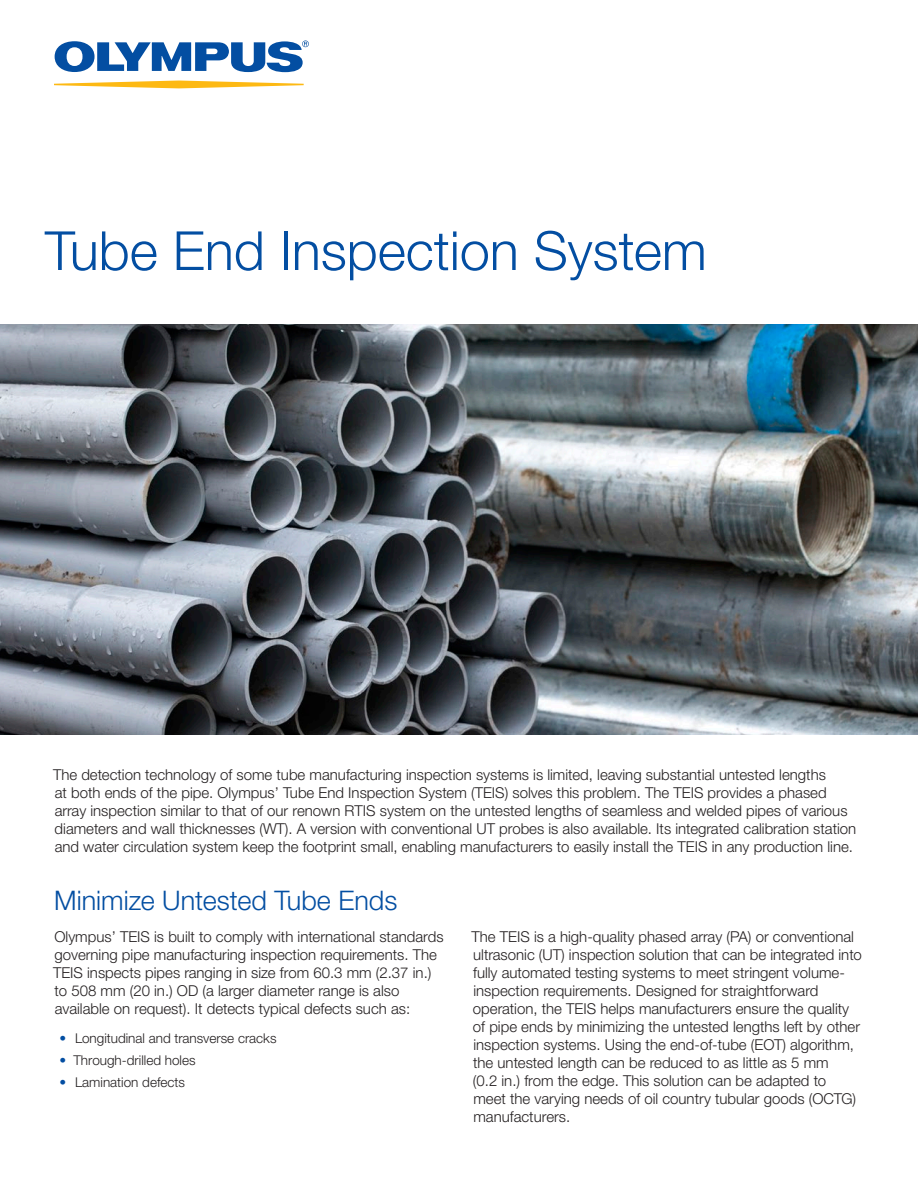
<style>
.page{position:relative;width:918px;height:1188px;background:#fff}
.page>*{position:absolute;margin:0;border:0;box-sizing:border-box;transform-origin:0 0}
.Cover_Title_1{font:300 54px "Helvetica Neue LTW1 G";color:#034ea2}
.Title_1B{font:300 27px "Helvetica Neue LTW1 G";color:#034ea2}
.Text{font:300 15px/18px "Helvetica Neue LTW1 G";color:#231f20}
.t1{font:300 13.5px "Helvetica Neue LTW1 G";color:#231f20}
.s1{color:#034ea2}
</style>
<div class="page">
<svg style="left:54px;top:81px;width:250px;height:7px"></svg>
<svg style="left:55px;top:41px;width:254px;height:31px"></svg>
<img style="left:0;top:324px;width:918px;height:410px">
<p class="Cover_Title_1" style="left:45px;top:218px;width:663px">Tube End Inspection System</p>
<p class="Text" style="left:53px;top:766px;width:805px">The detection technology of some tube manufacturing inspection systems is limited, leaving substantial untested lengths<br>at both ends of the pipe. Olympus’ Tube End Inspection System (TEIS) solves this problem. The TEIS provides a phased array inspection similar to that of our renown RTIS system on the untested lengths of seamless and welded pipes of various diameters and wall thicknesses (WT). A version with conventional UT probes is also available. Its integrated calibration station and water circulation system keep the footprint small, enabling manufacturers to easily install the TEIS in any production line.</p>
<p class="Title_1B" style="left:54px;top:884px;width:345px">Minimize Untested Tube Ends</p>
<p class="Text" style="left:53px;top:927px;width:392px">Olympus’ TEIS is built to comply with international standards governing pipe manufacturing inspection requirements. The TEIS inspects pipes ranging in size from 60.3 mm (2.37 in.) to 508 mm (20 in.) OD (a larger diameter range is also available on request). It detects typical defects such as:</p>
<p class="t1" style="left:59px;top:1030px;width:219px"><span class="s1">•</span> Longitudinal and transverse cracks</p>
<p class="t1" style="left:59px;top:1052px;width:138px"><span class="s1">•</span> Through-drilled holes</p>
<p class="t1" style="left:59px;top:1074px;width:127px"><span class="s1">•</span> Lamination defects</p>
<p class="Text" style="left:472px;top:927px;width:392px">The TEIS is a high-quality phased array (PA) or conventional ultrasonic (UT) inspection solution that can be integrated into fully automated testing systems to meet stringent volume&shy;inspection requirements. Designed for straightforward operation, the TEIS helps manufacturers ensure the quality of pipe ends by minimizing the untested lengths left by other inspection systems. Using the end-of-tube (EOT) algorithm, the untested length can be reduced to as little as 5 mm<br>(0.2 in.) from the edge. This solution can be adapted to<br>meet the varying needs of oil country tubular goods (OCTG) manufacturers.</p>
</div>
